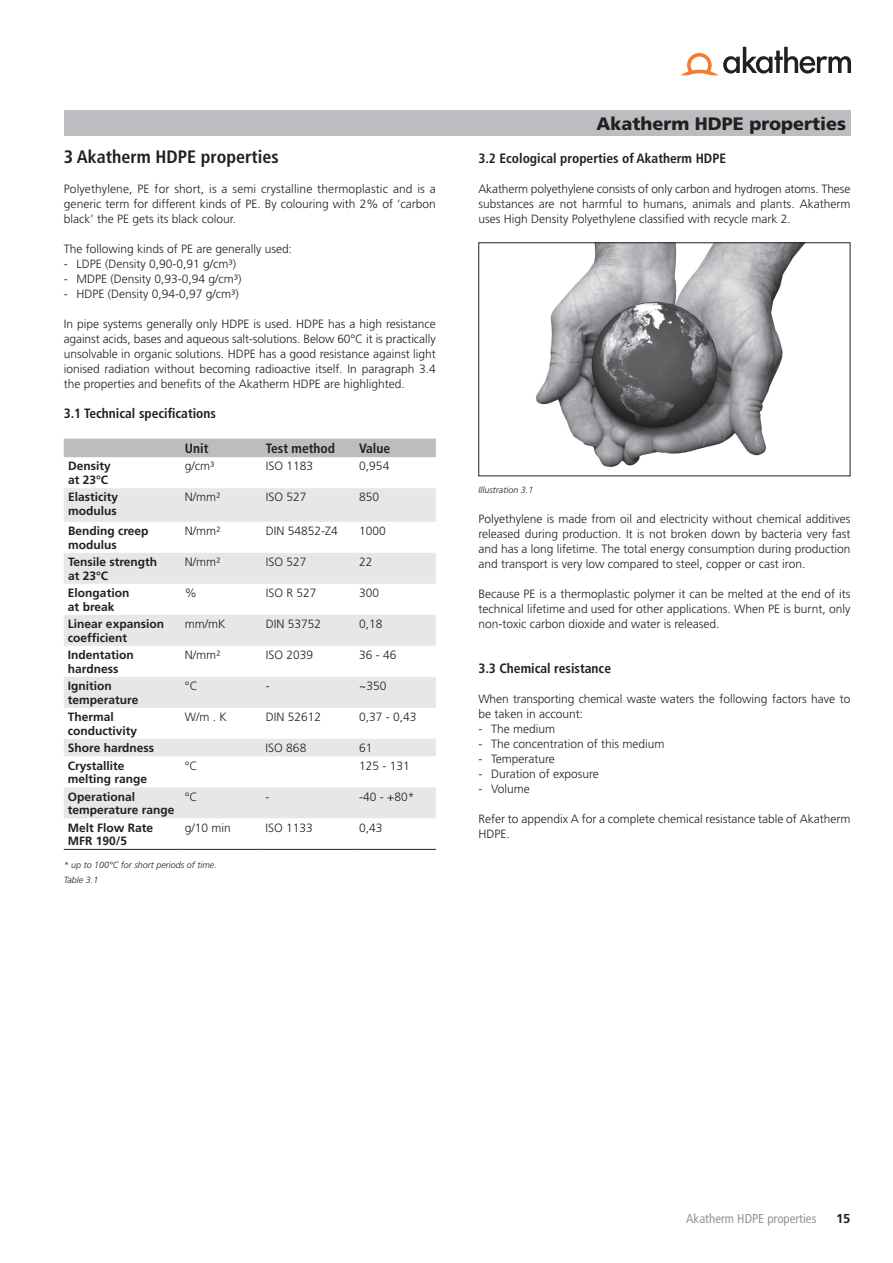
<style>
.page{position:relative;width:893px;height:1263px;background:#fff}
.page>*{position:absolute;margin:0;border:0;box-sizing:border-box;transform-origin:0 0}
.t1{font:700 condensed 18px "Frutiger LT";color:#231f20}
.t2{font:900 18px "Frutiger LT";color:#231f20}
.t3{font:700 condensed 13.5px "Frutiger LT";color:#231f20}
.t4{font:condensed 12.9px "Frutiger LT";color:#939598}
.t5{font:700 12.9px "Frutiger LT";color:#231f20}
.t6{font:300 12px/15px "Frutiger LT";color:#231f20;text-align:justify}
.t7{font:700 12px/13.5px "Frutiger LT";color:#231f20}
.t8{font:italic 300 9px/15px "Frutiger LT";color:#231f20}
</style>
<div class="page">
<div style="left:64px;top:111px;width:786px;height:25px;background:#bcbdc0"></div>
<svg style="left:681px;top:47px;width:170px;height:28px"></svg>
<div style="left:64px;top:439px;width:372px;height:18px;background:#bcbdc0"></div>
<svg style="left:64px;top:488px;width:372px;height:330px;fill:#e6e7e9"></svg>
<hr style="left:64px;top:849px;width:117px;height:1px;background:#231f20">
<hr style="left:181px;top:849px;width:80px;height:1px;background:#231f20">
<hr style="left:261px;top:849px;width:94px;height:1px;background:#231f20">
<hr style="left:355px;top:849px;width:81px;height:1px;background:#231f20">
<img style="left:536px;top:244px;width:269px;height:223px">
<div style="left:478px;top:242px;width:372px;height:234px;border:1px solid #231f20"></div>
<h1 class="t1" style="left:64px;top:146px;width:216px">3 Akatherm HDPE properties</h1>
<p class="t6" style="left:64px;top:181px;width:374px">Polyethylene, PE for short, is a semi crystalline thermoplastic and is a generic term for different kinds of PE. By colouring with 2% of ‘carbon black’ the PE gets its black colour.</p>
<p class="t6" style="left:64px;top:241px;width:230px">The following kinds of PE are generally used:</p>
<p class="t6" style="left:64px;top:256px;width:174px">- LDPE (Density 0,90-0,91 g/cm³)</p>
<p class="t6" style="left:64px;top:271px;width:179px">- MDPE (Density 0,93-0,94 g/cm³)</p>
<p class="t6" style="left:64px;top:286px;width:177px">- HDPE (Density 0,94-0,97 g/cm³)</p>
<p class="t6" style="left:64px;top:316px;width:374px">In pipe systems generally only HDPE is used. HDPE has a high resistance against acids, bases and aqueous salt-solutions. Below 60°C it is practically unsolvable in organic solutions. HDPE has a good resistance against light ionised radiation without becoming radioactive itself. In paragraph 3.4 the properties and benefits of the Akatherm HDPE are highlighted.</p>
<p class="t3" style="left:64px;top:405px;width:154px">3.1 Technical specifications</p>
<p class="t3" style="left:185px;top:440px;width:25px">Unit</p>
<p class="t3" style="left:266px;top:440px;width:71px">Test method</p>
<p class="t3" style="left:359px;top:440px;width:32px">Value</p>
<p class="t7" style="left:68px;top:460px;width:44px">Density at 23°C</p>
<p class="t6" style="left:185px;top:459px;width:31px">g/cm³</p>
<p class="t6" style="left:266px;top:459px;width:49px">ISO 1183</p>
<p class="t6" style="left:359px;top:459px;width:32px">0,954</p>
<p class="t7" style="left:68px;top:491px;width:52px">Elasticity modulus</p>
<p class="t6" style="left:185px;top:490px;width:37px">N/mm²</p>
<p class="t6" style="left:266px;top:490px;width:42px">ISO 527</p>
<p class="t6" style="left:359px;top:490px;width:22px">850</p>
<p class="t7" style="left:68px;top:524px;width:82px">Bending creep modulus</p>
<p class="t6" style="left:185px;top:524px;width:37px">N/mm²</p>
<p class="t6" style="left:266px;top:524px;width:74px">DIN 54852-Z4</p>
<p class="t6" style="left:359px;top:524px;width:28px">1000</p>
<p class="t7" style="left:68px;top:555px;width:91px">Tensile strength at 23°C</p>
<p class="t6" style="left:185px;top:555px;width:37px">N/mm²</p>
<p class="t6" style="left:266px;top:555px;width:42px">ISO 527</p>
<p class="t6" style="left:359px;top:555px;width:15px">22</p>
<p class="t7" style="left:68px;top:586px;width:63px">Elongation at break</p>
<p class="t6" style="left:185px;top:586px;width:13px">%</p>
<p class="t6" style="left:266px;top:586px;width:52px">ISO R 527</p>
<p class="t6" style="left:359px;top:586px;width:22px">300</p>
<p class="t7" style="left:68px;top:617px;width:98px">Linear expansion coefficient</p>
<p class="t6" style="left:185px;top:617px;width:42px">mm/mK</p>
<p class="t6" style="left:266px;top:617px;width:57px">DIN 53752</p>
<p class="t6" style="left:359px;top:617px;width:25px">0,18</p>
<p class="t7" style="left:68px;top:648px;width:68px">Indentation hardness</p>
<p class="t6" style="left:185px;top:648px;width:37px">N/mm²</p>
<p class="t6" style="left:266px;top:648px;width:49px">ISO 2039</p>
<p class="t6" style="left:359px;top:648px;width:39px">36 - 46</p>
<p class="t7" style="left:68px;top:679px;width:72px">Ignition temperature</p>
<p class="t6" style="left:185px;top:679px;width:14px">°C</p>
<p class="t6" style="left:266px;top:679px;width:5px">-</p>
<p class="t6" style="left:359px;top:679px;width:29px">~350</p>
<p class="t7" style="left:68px;top:710px;width:71px">Thermal conductivity</p>
<p class="t6" style="left:185px;top:710px;width:43px">W/m . K</p>
<p class="t6" style="left:266px;top:710px;width:57px">DIN 52612</p>
<p class="t6" style="left:359px;top:710px;width:59px">0,37 - 0,43</p>
<p class="t7" style="left:68px;top:741px;width:88px">Shore hardness</p>
<p class="t6" style="left:266px;top:741px;width:42px">ISO 868</p>
<p class="t6" style="left:359px;top:741px;width:15px">61</p>
<p class="t7" style="left:68px;top:759px;width:81px">Crystallite melting range</p>
<p class="t6" style="left:185px;top:758px;width:14px">°C</p>
<p class="t6" style="left:359px;top:758px;width:52px">125 - 131</p>
<p class="t7" style="left:68px;top:790px;width:108px">Operational temperature range</p>
<p class="t6" style="left:185px;top:789px;width:14px">°C</p>
<p class="t6" style="left:266px;top:789px;width:5px">-</p>
<p class="t6" style="left:359px;top:789px;width:57px">-40 - +80*</p>
<p class="t7" style="left:68px;top:821px;width:87px">Melt Flow Rate<br>MFR 190/5</p>
<p class="t6" style="left:185px;top:820px;width:48px">g/10 min</p>
<p class="t6" style="left:266px;top:820px;width:49px">ISO 1133</p>
<p class="t6" style="left:359px;top:820px;width:25px">0,43</p>
<p class="t8" style="left:64px;top:857px;width:155px">* up to 100°C for short periods of time.<br>Table 3.1</p>
<h1 class="t2" style="left:596px;top:113px;width:251px">Akatherm HDPE properties</h1>
<p class="t3" style="left:478px;top:150px;width:249px">3.2 Ecological properties of Akatherm HDPE</p>
<p class="t6" style="left:478px;top:181px;width:374px">Akatherm polyethylene consists of only carbon and hydrogen atoms. These substances are not harmful to humans, animals and plants. Akatherm uses High Density Polyethylene classified with recycle mark 2.</p>
<p class="t8" style="left:478px;top:482px;width:57px">Illustration 3.1</p>
<p class="t6" style="left:478px;top:511px;width:374px">Polyethylene is made from oil and electricity without chemical additives released during production. It is not broken down by bacteria very fast and has a long lifetime. The total energy consumption during production and transport is very low compared to steel, copper or cast iron.</p>
<p class="t6" style="left:478px;top:586px;width:374px">Because PE is a thermoplastic polymer it can be melted at the end of its technical lifetime and used for other applications. When PE is burnt, only non-toxic carbon dioxide and water is released.</p>
<p class="t3" style="left:478px;top:660px;width:134px">3.3 Chemical resistance</p>
<p class="t6" style="left:478px;top:691px;width:374px">When transporting chemical waste waters the following factors have to be taken in account:</p>
<p class="t6" style="left:478px;top:721px;width:78px">- The medium</p>
<p class="t6" style="left:478px;top:736px;width:188px">- The concentration of this medium</p>
<p class="t6" style="left:478px;top:751px;width:78px">- Temperature</p>
<p class="t6" style="left:478px;top:766px;width:122px">- Duration of exposure</p>
<p class="t6" style="left:478px;top:781px;width:53px">- Volume</p>
<p class="t6" style="left:478px;top:811px;width:374px">Refer to appendix A for a complete chemical resistance table of Akatherm<br>HDPE.</p>
<p class="t4" style="left:686px;top:1211px;width:132px">Akatherm HDPE properties</p>
<p class="t5" style="left:836px;top:1211px;width:16px">15</p>
</div>
